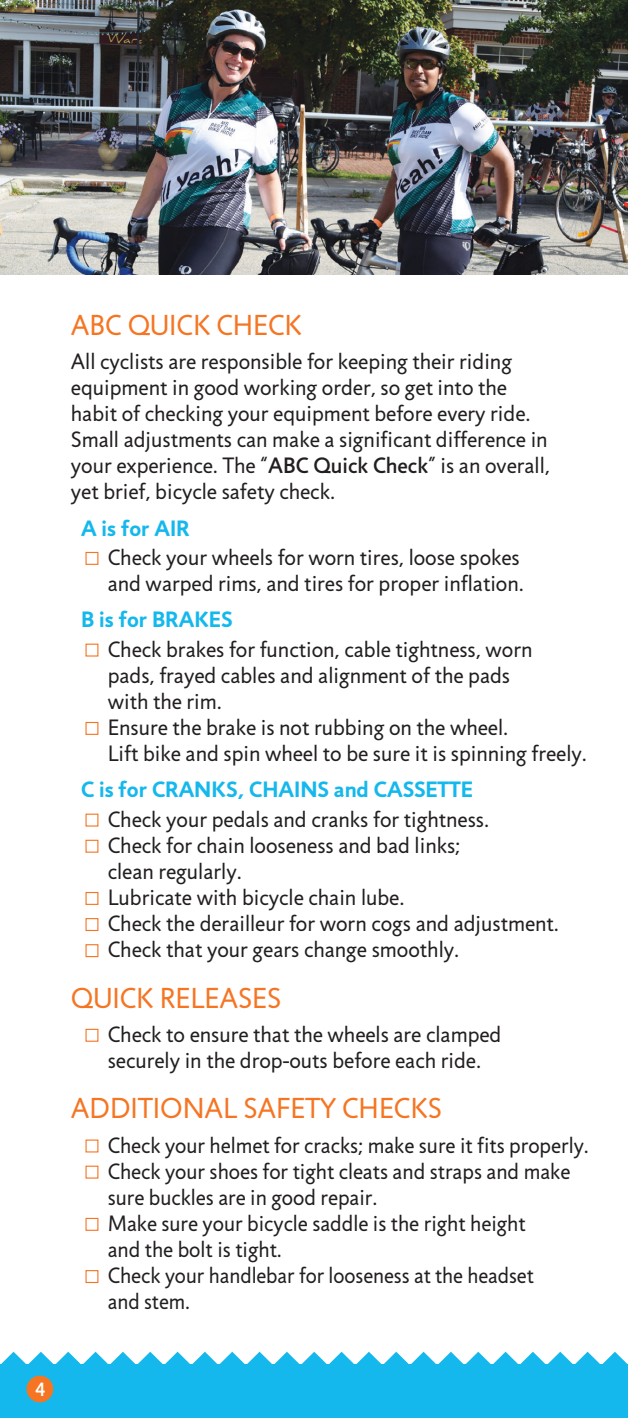
<style>
.page{position:relative;width:628px;height:1418px;background:#fff}
.page>*{position:absolute;margin:0;border:0;box-sizing:border-box;transform-origin:0 0}
.t1{font:29.25px "Jigsaw";color:#f57523}
.t2{font:22.5px/26.1px "Jigsaw";color:#231f20}
.t3{font:700 22.5px "Jigsaw";color:#15b8ec}
.t4{font:500 19.35px "Jigsaw";color:#fff}
.s1{font-weight:500}
</style>
<div class="page">
<svg style="left:1px;top:1351px;width:627px;height:13px"></svg>
<div style="left:0;top:1364px;width:628px;height:54px;background:#15b8ec"></div>
<div style="left:85px;top:552px;width:13px;height:13px;border:1px solid #f57523"></div>
<div style="left:85px;top:643px;width:13px;height:13px;border:1px solid #f57523"></div>
<div style="left:85px;top:722px;width:13px;height:13px;border:1px solid #f57523"></div>
<div style="left:85px;top:813px;width:13px;height:13px;border:1px solid #f57523"></div>
<div style="left:85px;top:839px;width:13px;height:13px;border:1px solid #f57523"></div>
<div style="left:85px;top:892px;width:13px;height:13px;border:1px solid #f57523"></div>
<div style="left:85px;top:918px;width:13px;height:13px;border:1px solid #f57523"></div>
<div style="left:85px;top:944px;width:13px;height:13px;border:1px solid #f57523"></div>
<div style="left:85px;top:1028px;width:13px;height:13px;border:1px solid #f57523"></div>
<div style="left:85px;top:1165px;width:13px;height:13px;border:1px solid #f57523"></div>
<div style="left:85px;top:1217px;width:13px;height:13px;border:1px solid #f57523"></div>
<div style="left:85px;top:1270px;width:13px;height:13px;border:1px solid #f57523"></div>
<div style="left:27px;top:1375px;width:26px;height:27px;background:#f57523;border-radius:50%"></div>
<img style="left:0;top:0;width:628px;height:275px">
<p class="t1" style="left:71px;top:308px;width:233px">ABC QUICK CHECK</p>
<p class="t2" style="left:71px;top:349px;width:480px">All cyclists are responsible for keeping their riding equipment in good working order, so get into the habit of checking your equipment before every ride.<br>Small adjustments can make a significant difference in your experience. The “<span class="s1">ABC Quick Check</span>” is an overall, yet brief, bicycle safety check.</p>
<p class="t3" style="left:81px;top:514px;width:110px">A is for AIR</p>
<p class="t2" style="left:108px;top:545px;width:418px">Check your wheels for worn tires, loose spokes and warped rims, and tires for proper inflation.</p>
<p class="t3" style="left:81px;top:606px;width:153px">B is for BRAKES</p>
<p class="t2" style="left:108px;top:636px;width:426px">Check brakes for function, cable tightness, worn pads, frayed cables and alignment of the pads with the rim.</p>
<p class="t2" style="left:108px;top:715px;width:481px">Ensure the brake is not rubbing on the wheel.<br>Lift bike and spin wheel to be sure it is spinning freely.</p>
<p class="t3" style="left:81px;top:776px;width:393px">C is for CRANKS, CHAINS and CASSETTE</p>
<p class="t2" style="left:108px;top:806px;width:383px">Check your pedals and cranks for tightness.</p>
<p class="t2" style="left:108px;top:832px;width:354px">Check for chain looseness and bad links; clean regularly.</p>
<p class="t2" style="left:108px;top:885px;width:298px">Lubricate with bicycle chain lube.</p>
<p class="t2" style="left:108px;top:911px;width:453px">Check the derailleur for worn cogs and adjustment.</p>
<p class="t2" style="left:108px;top:937px;width:353px">Check that your gears change smoothly.</p>
<p class="t1" style="left:71px;top:981px;width:212px">QUICK RELEASES</p>
<p class="t2" style="left:108px;top:1021px;width:395px">Check to ensure that the wheels are clamped securely in the drop-outs before each ride.</p>
<p class="t1" style="left:71px;top:1092px;width:372px">ADDITIONAL SAFETY CHECKS</p>
<p class="t2" style="left:108px;top:1132px;width:482px">Check your helmet for cracks; make sure it fits properly.</p>
<p class="t2" style="left:108px;top:1158px;width:464px">Check your shoes for tight cleats and straps and make sure buckles are in good repair.</p>
<p class="t2" style="left:108px;top:1210px;width:419px">Make sure your bicycle saddle is the right height and the bolt is tight.</p>
<p class="t2" style="left:108px;top:1263px;width:427px">Check your handlebar for looseness at the headset and stem.</p>
<p class="t4" style="left:35px;top:1377px;width:13px">4</p>
</div>
